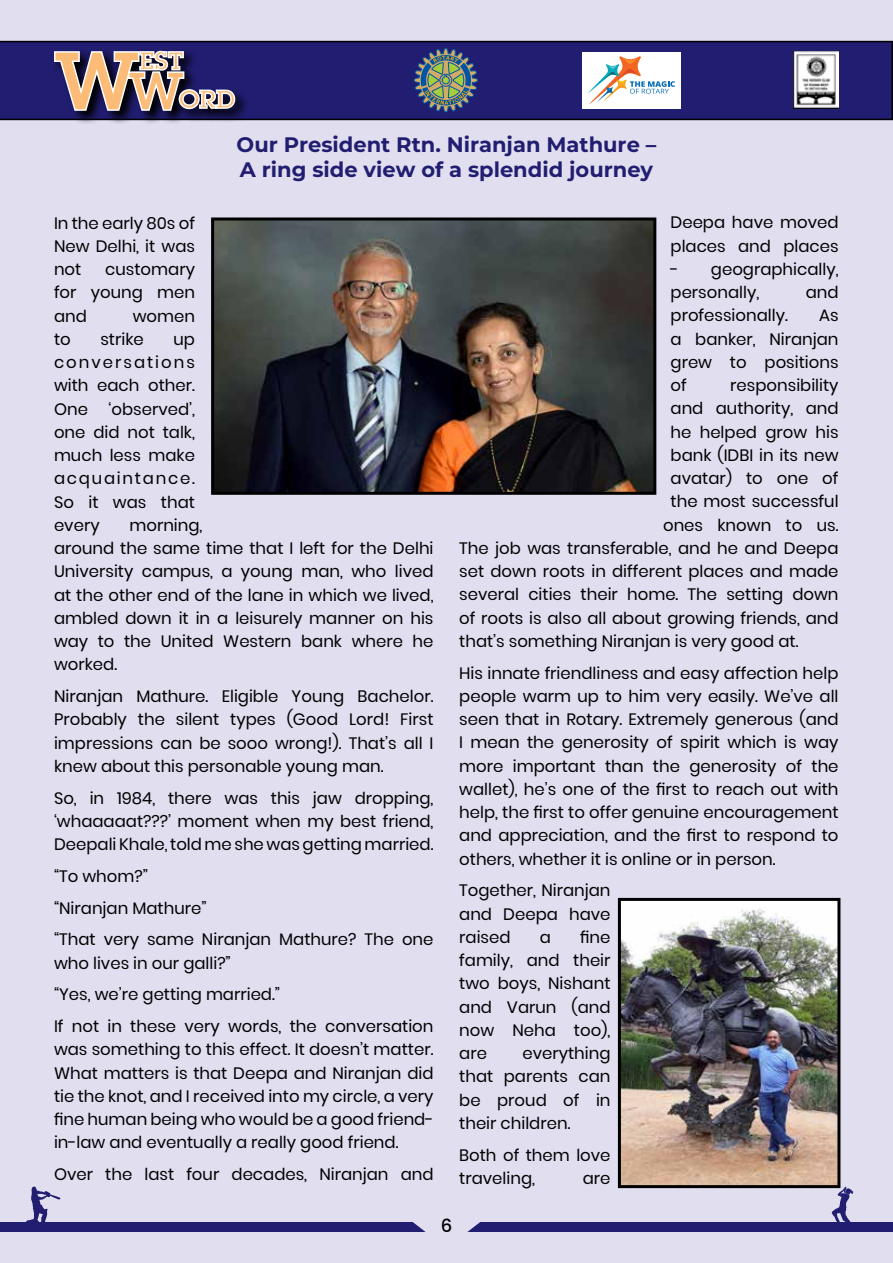
<style>
.page{position:relative;width:893px;height:1263px;background:#e0deef}
.page>*{position:absolute;margin:0;border:0;box-sizing:border-box;transform-origin:0 0}
.t1{font:100 21px/25.2px "Montserrat";color:#211d70}
.t2{font:500 18px "Poppins";color:#000}
.t3{font:16.5px/23.2px "Poppins";color:#000;text-align:justify}
</style>
<div class="page">
<svg style="left:26px;top:1186px;width:35px;height:36px"></svg>
<div style="left:0;top:1222px;width:893px;height:9px;background:#211d70"></div>
<svg style="left:832px;top:1186px;width:22px;height:36px"></svg>
<svg style="left:413px;top:1222px;width:67px;height:10px"></svg>
<svg style="left:0;top:41px;width:892px;height:79px;background:#1f1b6a"></svg>
<svg style="left:892px;top:41px;width:1px;height:79px"></svg>
<svg style="left:52px;top:49px;width:197px;height:74px;background:#38366b"></svg>
<svg style="left:53px;top:50px;width:183px;height:62px;background:#846f78"></svg>
<svg style="left:414px;top:45px;width:64px;height:69px;background:#556375"></svg>
<div style="left:582px;top:52px;width:98px;height:57px;background:#fff"></div>
<svg style="left:587px;top:56px;width:88px;height:49px"></svg>
<img style="left:793px;top:52px;width:46px;height:57px">
<img style="left:215px;top:221px;width:437px;height:270px">
<div style="left:211px;top:217px;width:445px;height:278px;border:3px solid #000"></div>
<img style="left:622px;top:902px;width:214px;height:282px">
<div style="left:618px;top:898px;width:222px;height:290px;border:3px solid #000"></div>
<p class="t1" style="left:237px;top:132px;width:421px">Our President Rtn. Niranjan Mathure –<br>A ring side view of a splendid journey</p>
<p class="t3" style="left:54px;top:211px;width:143px">In the early 80s of New Delhi, it was not</p>
<p class="t3" style="left:54px;top:258px;width:143px;text-indent:51px">customary for young men and</p>
<p class="t3" style="left:133px;top:304px;width:64px">women</p>
<p class="t3" style="left:54px;top:327px;width:18px">to</p>
<p class="t3" style="left:100px;top:327px;width:45px">strike</p>
<p class="t3" style="left:54px;top:327px;width:143px;text-indent:119px">up conversations with each other.<br>One ‘observed’, one did not talk, much less make acquaintance.<br>So it was that every</p>
<p class="t3" style="left:54px;top:513px;width:381px;text-align:left;text-indent:75px">morning,<br>around the same time that I left for the Delhi<br>University campus, a young man, who lived at the other end of the lane in which we lived, ambled down it in a leisurely manner on his way to the United Western bank where he worked.</p>
<p class="t3" style="left:54px;top:685px;width:381px">Niranjan Mathure. Eligible Young Bachelor.<br>Probably the silent types (Good Lord! First impressions can be sooo wrong!). That’s all I knew about this personable young man.</p>
<p class="t3" style="left:54px;top:786px;width:381px">So, in 1984, there was this jaw dropping, ‘whaaaaat???’ moment when my best friend, Deepali Khale, told me she was getting married.</p>
<p class="t3" style="left:54px;top:860px;width:381px;line-height:31.8px;text-align:left">“To whom?”<br>“Niranjan Mathure”<br>“That very same Niranjan Mathure? The one</p>
<p class="t3" style="left:54px;top:947px;width:381px;line-height:31.8px;text-align:left">who lives in our galli?”<br>“Yes, we’re getting married.”<br>If not in these very words, the conversation</p>
<p class="t3" style="left:54px;top:1038px;width:381px">was something to this effect. It doesn’t matter.<br>What matters is that Deepa and Niranjan did tie the knot, and I received into my circle, a very fine human being who would be a good friend&shy;in-law and eventually a really good friend.</p>
<p class="t3" style="left:54px;top:1163px;width:381px">Over the last four decades, Niranjan and</p>
<p class="t3" style="left:671px;top:211px;width:170px">Deepa have moved places and places</p>
<p class="t3" style="left:671px;top:258px;width:170px">- geographically, personally,</p>
<p class="t3" style="left:806px;top:281px;width:34px">and</p>
<p class="t3" style="left:671px;top:304px;width:119px">professionally.</p>
<p class="t3" style="left:671px;top:304px;width:170px;text-indent:149px">As a banker, Niranjan grew to positions of</p>
<p class="t3" style="left:730px;top:374px;width:110px">responsibility</p>
<p class="t3" style="left:671px;top:397px;width:169px">and authority, and</p>
<p class="t3" style="left:671px;top:420px;width:170px">he helped grow his</p>
<p class="t3" style="left:671px;top:444px;width:169px">bank (IDBI in its new</p>
<p class="t3" style="left:671px;top:467px;width:169px">avatar) to one of</p>
<p class="t3" style="left:671px;top:490px;width:170px">the most successful</p>
<p class="t3" style="left:663px;top:513px;width:177px">ones known to us.</p>
<p class="t3" style="left:459px;top:537px;width:381px">The job was transferable, and he and Deepa</p>
<p class="t3" style="left:459px;top:560px;width:381px">set down roots in different places and made</p>
<p class="t3" style="left:459px;top:583px;width:381px">several cities their home. The setting down</p>
<p class="t3" style="left:459px;top:606px;width:381px">of roots is also all about growing friends, and</p>
<p class="t3" style="left:459px;top:630px;width:341px">that’s something Niranjan is very good at.</p>
<p class="t3" style="left:459px;top:661px;width:381px">His innate friendliness and easy affection help people warm up to him very easily. We’ve all seen that in Rotary. Extremely generous (and I mean the generosity of spirit which is way more important than the generosity of the wallet), he’s one of the first to reach out with help, the first to offer genuine encouragement and appreciation, and the first to respond to others, whether it is online or in person.</p>
<p class="t3" style="left:459px;top:879px;width:153px">Together, Niranjan and Deepa have raised</p>
<p class="t3" style="left:459px;top:926px;width:153px;text-indent:121px">fine family, and their two boys, Nishant and Varun (and now Neha too), are</p>
<p class="t3" style="left:540px;top:926px;width:13px">a</p>
<p class="t3" style="left:459px;top:1042px;width:153px;text-indent:63px">everything that parents can be proud of in their children.</p>
<p class="t3" style="left:459px;top:1143px;width:153px">Both of them love traveling,</p>
<p class="t3" style="left:583px;top:1167px;width:29px">are</p>
<p class="t2" style="left:441px;top:1215px;width:13px">6</p>
</div>
